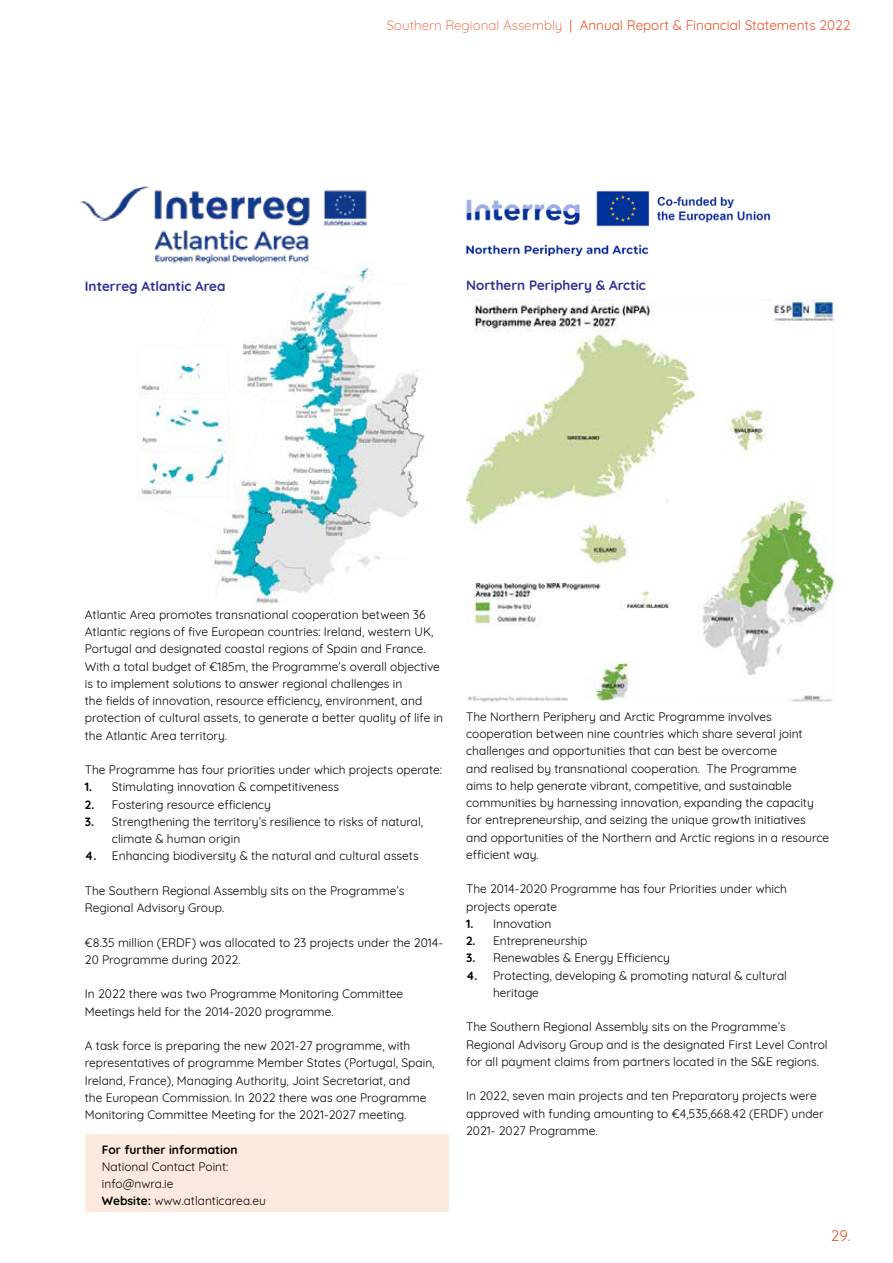
<style>
.page{position:relative;width:893px;height:1263px;background:#fff}
.page>*{position:absolute;margin:0;border:0;box-sizing:border-box;transform-origin:0 0}
.t1{font:15px "Quicksand";color:#eb5126}
.t2{font:13.5px "Quicksand";color:#eb5126}
.t3{font:700 13.5px "Quicksand";color:#2e3092}
.t4{font:12px/17.2px "Quicksand";color:#000}
.t5{font:700 12px "Quicksand";color:#000}
.s1{font-weight:300}
.s2{font-weight:700}
</style>
<div class="page">
<div style="left:85px;top:1134px;width:363px;height:78px;background:#fdeade"></div>
<img style="left:140px;top:272px;width:285px;height:332px">
<img style="left:80px;top:186px;width:292px;height:86px">
<img style="left:466px;top:191px;width:305px;height:66px">
<img style="left:466px;top:300px;width:369px;height:402px">
<p class="t3" style="left:85px;top:275px;width:142px">Interreg Atlantic Area</p>
<p class="t2" style="left:387px;top:15px;width:465px"><span class="s1">Southern Regional Assembly</span> | Annual Report &amp; Financial Statements 2022</p>
<p class="t3" style="left:466px;top:274px;width:181px">Northern Periphery &amp; Arctic</p>
<p class="t4" style="left:85px;top:605px;width:360px">Atlantic Area promotes transnational cooperation between 36<br>Atlantic regions of five European countries: Ireland, western UK, Portugal and designated coastal regions of Spain and France.<br>With a total budget of €185m, the Programme’s overall objective is to implement solutions to answer regional challenges in<br>the fields of innovation, resource efficiency, environment, and protection of cultural assets, to generate a better quality of life in the Atlantic Area territory.</p>
<p class="t4" style="left:85px;top:760px;width:359px">The Programme has four priorities under which projects operate:</p>
<p class="t4" style="left:85px;top:777px;width:256px"><span class="s2">1.</span> Stimulating innovation &amp; competitiveness</p>
<p class="t4" style="left:85px;top:794px;width:188px"><span class="s2">2.</span> Fostering resource efficiency</p>
<p class="t4" style="left:112px;top:812px;width:313px;text-indent:-27px"><span class="s2">3.</span> Strengthening the territory’s resilience to risks of natural, climate &amp; human origin</p>
<p class="t4" style="left:85px;top:846px;width:335px"><span class="s2">4.</span> Enhancing biodiversity &amp; the natural and cultural assets</p>
<p class="t4" style="left:85px;top:881px;width:321px">The Southern Regional Assembly sits on the Programme’s<br>Regional Advisory Group.</p>
<p class="t4" style="left:85px;top:932px;width:360px">€8.35 million (ERDF) was allocated to 23 projects under the 2014-<br>20 Programme during 2022.</p>
<p class="t4" style="left:85px;top:984px;width:320px">In 2022 there was two Programme Monitoring Committee<br>Meetings held for the 2014-2020 programme.</p>
<p class="t4" style="left:85px;top:1036px;width:351px">A task force is preparing the new 2021-27 programme, with representatives of programme Member States (Portugal, Spain, Ireland, France), Managing Authority, Joint Secretariat, and<br>the European Commission. In 2022 there was one Programme Monitoring Committee Meeting for the 2021-2027 meeting.</p>
<p class="t5" style="left:102px;top:1139px;width:137px">For further information</p>
<p class="t4" style="left:102px;top:1157px;width:166px">National Contact Point: info@nwra.ie<br><span class="s2">Website:</span> www.atlanticarea.eu</p>
<p class="t4" style="left:466px;top:707px;width:365px">The Northern Periphery and Arctic Programme involves cooperation between nine countries which share several joint challenges and opportunities that can best be overcome<br>and realised by transnational cooperation. The Programme<br>aims to help generate vibrant, competitive, and sustainable communities by harnessing innovation, expanding the capacity for entrepreneurship, and seizing the unique growth initiatives and opportunities of the Northern and Arctic regions in a resource efficient way.</p>
<p class="t4" style="left:466px;top:879px;width:322px">The 2014-2020 Programme has four Priorities under which projects operate</p>
<p class="t4" style="left:466px;top:914px;width:87px"><span class="s2">1.</span> Innovation</p>
<p class="t4" style="left:466px;top:931px;width:123px"><span class="s2">2.</span> Entrepreneurship</p>
<p class="t4" style="left:466px;top:948px;width:205px"><span class="s2">3.</span> Renewables &amp; Energy Efficiency</p>
<p class="t4" style="left:493px;top:965px;width:295px;text-indent:-27px"><span class="s2">4.</span> Protecting, developing &amp; promoting natural &amp; cultural heritage</p>
<p class="t4" style="left:466px;top:1017px;width:363px">The Southern Regional Assembly sits on the Programme’s<br>Regional Advisory Group and is the designated First Level Control for all payment claims from partners located in the S&amp;E regions.</p>
<p class="t4" style="left:466px;top:1086px;width:359px">In 2022, seven main projects and ten Preparatory projects were approved with funding amounting to €4,535,668.42 (ERDF) under<br>2021- 2027 Programme.</p>
<p class="t1" style="left:831px;top:1224px;width:21px">29.</p>
</div>
